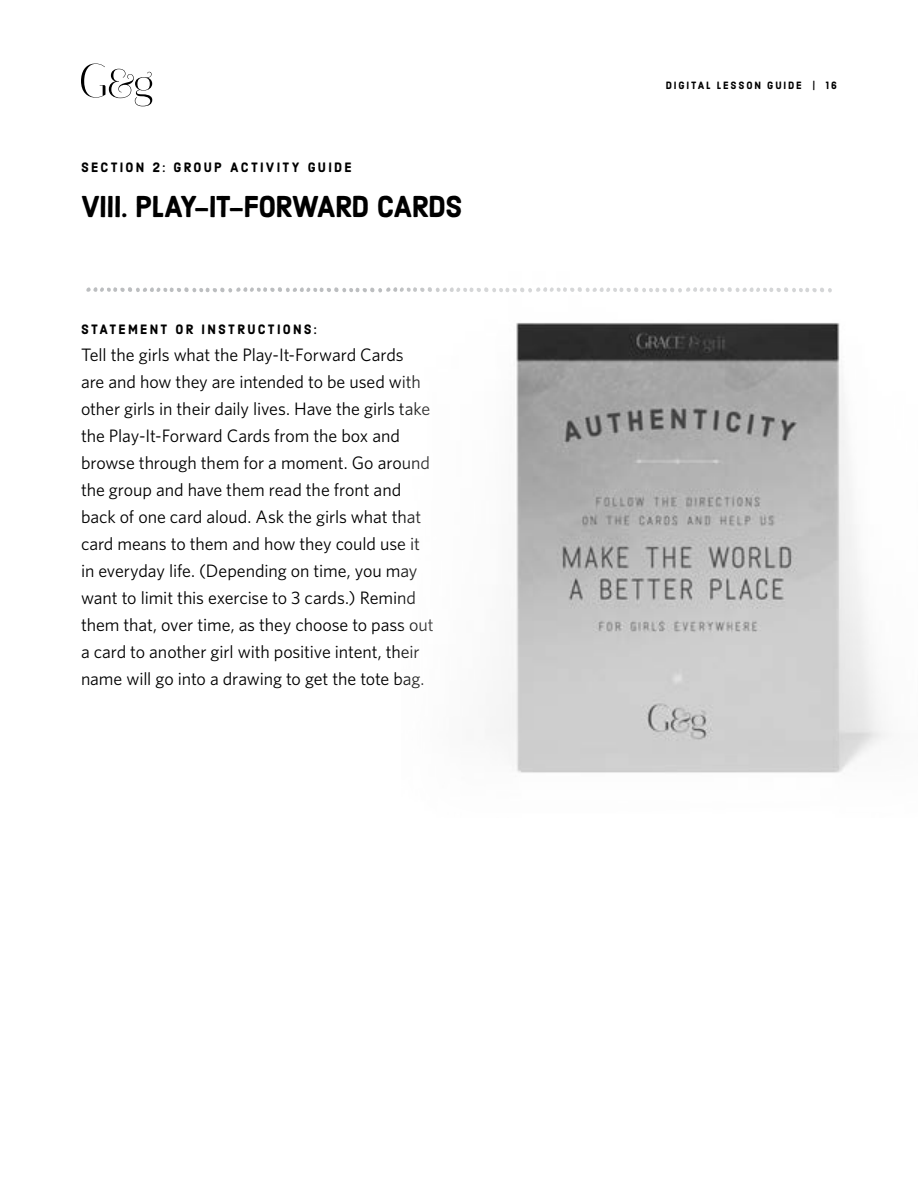
<style>
.page{position:relative;width:918px;height:1188px;background:#fff}
.page>*{position:absolute;margin:0;border:0;box-sizing:border-box;transform-origin:0 0}
.t1{font:54.3px "Harman Extras 1";color:#bcbec0}
.t2{font:30px "Harman Sans";letter-spacing:-.025em;color:#000}
.t3{font:18px/27px "Whitney";letter-spacing:-.005em;color:#000}
.t4{font:13.5px "Harman Sans";letter-spacing:.165em;color:#000}
.t5{font:10.5px "Harman Sans";letter-spacing:.175em;color:#000}
</style>
<div class="page">
<svg style="left:81px;top:64px;width:71px;height:42px"></svg>
<img style="left:496px;top:323px;width:391px;height:450px">
<p class="t4" style="left:81px;top:159px;width:272px">SECTION 2: GROUP ACTIVITY GUIDE</p>
<h2 class="t2" style="left:81px;top:188px;width:383px">VIII. PLAY-IT-FORWARD CARDS</h2>
<p class="t5" style="left:666px;top:79px;width:173px">DIGITAL LESSON GUIDE | 16</p>
<h1 class="t1" style="left:81px;top:257px;width:758px">{{{{{</h1>
<p class="t4" style="left:81px;top:321px;width:237px">STATEMENT OR INSTRUCTIONS:</p>
<p class="t3" style="left:81px;top:341px;width:354px">Tell the girls what the Play-It-Forward Cards<br>are and how they are intended to be used with other girls in their daily lives. Have the girls take the Play-It-Forward Cards from the box and browse through them for a moment. Go around the group and have them read the front and back of one card aloud. Ask the girls what that card means to them and how they could use it in everyday life. (Depending on time, you may want to limit this exercise to 3 cards.) Remind them that, over time, as they choose to pass out a card to another girl with positive intent, their name will go into a drawing to get the tote bag.</p>
</div>
